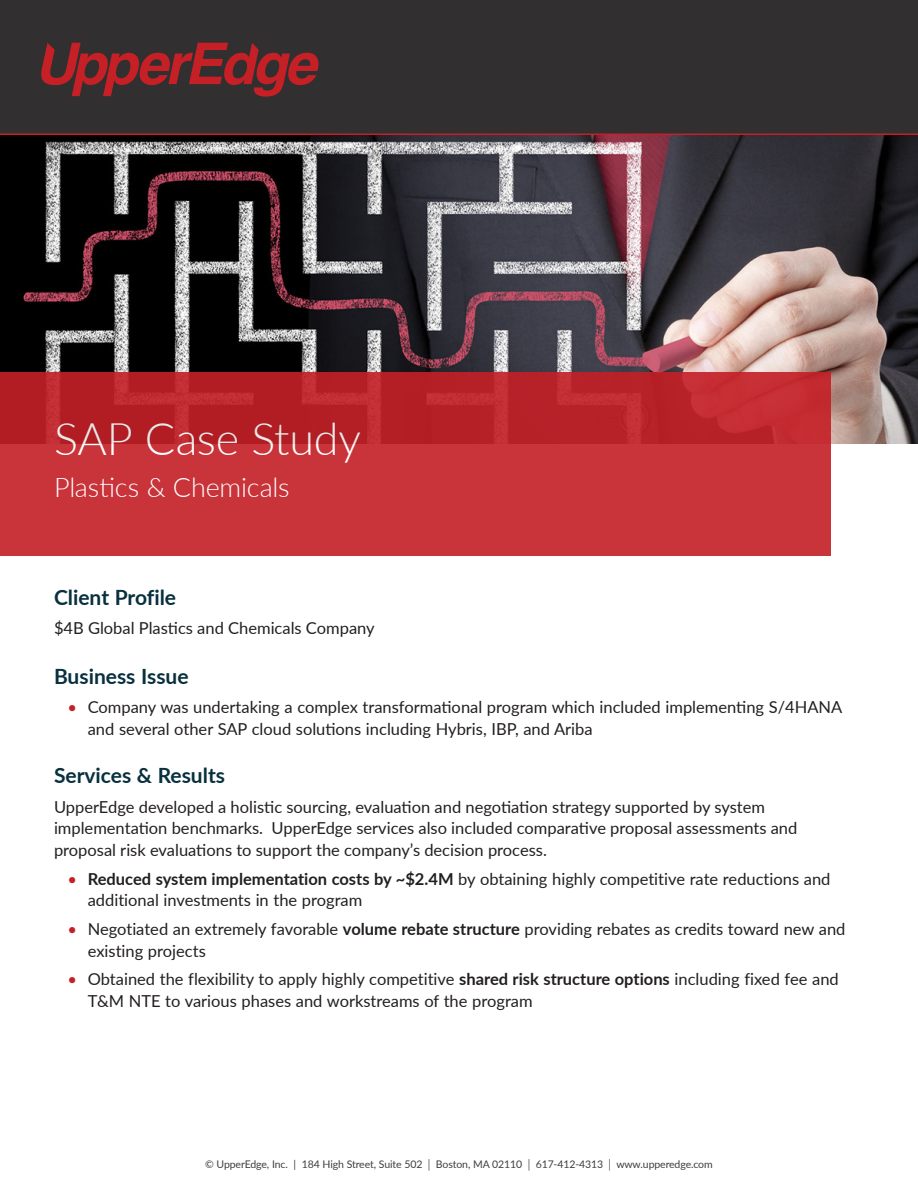
<style>
.page{position:relative;width:918px;height:1188px;background:#fff}
.page>*{position:absolute;margin:0;border:0;box-sizing:border-box;transform-origin:0 0}
.t1{font:300 45px "Lato";letter-spacing:-.005em;color:#fff}
.t2{font:300 27px "Lato";letter-spacing:-.01em;color:#fff}
.Heading_1{font:700 21px "Lato";color:#08303e}
.Body_Text{font:16.5px/21.8px "Lato";color:#231f20}
.t3{font:10.5px "Lato";letter-spacing:-.01em;color:#3e3e3f}
.s1{color:#c42027}
.s2{font-weight:700}
</style>
<div class="page">
<img style="left:0;top:135px;width:918px;height:309px">
<div style="left:0;top:0;width:918px;height:135px;background:#312f30"></div>
<svg style="left:41px;top:43px;width:278px;height:54px;background:#6c282b"></svg>
<div style="left:0;top:372px;width:830px;height:184px;background:linear-gradient(to bottom,#b82228,#ce393f)"></div>
<h1 class="t1" style="left:54px;top:408px;width:308px">SAP Case Study</h1>
<h2 class="t2" style="left:54px;top:469px;width:237px">Plastics &amp; Chemicals</h2>
<p class="Heading_1" style="left:54px;top:582px;width:124px">Client Profile</p>
<p class="Body_Text" style="left:54px;top:617px;width:322px">$4B Global Plastics and Chemicals Company</p>
<p class="Heading_1" style="left:54px;top:661px;width:136px">Business Issue</p>
<p class="Body_Text" style="left:88px;top:695px;width:756px;text-indent:-20px"><span class="s1">•</span> Company was undertaking a complex transformational program which included implementing S/4HANA and several other SAP cloud solutions including Hybris, IBP, and Ariba</p>
<p class="Heading_1" style="left:54px;top:760px;width:173px">Services &amp; Results</p>
<p class="Body_Text" style="left:54px;top:795px;width:745px">UpperEdge developed a holistic sourcing, evaluation and negotiation strategy supported by system implementation benchmarks. UpperEdge services also included comparative proposal assessments and proposal risk evaluations to support the company’s decision process.</p>
<p class="Body_Text" style="left:88px;top:867px;width:744px;text-indent:-20px"><span class="s1">•</span> <span class="s2">Reduced system implementation costs by ~$2.4M</span> by obtaining highly competitive rate reductions and additional investments in the program</p>
<p class="Body_Text" style="left:88px;top:917px;width:759px;text-indent:-20px"><span class="s1">•</span> Negotiated an extremely favorable <span class="s2">volume rebate structure</span> providing rebates as credits toward new and existing projects</p>
<p class="Body_Text" style="left:88px;top:968px;width:753px;text-indent:-20px"><span class="s1">•</span> Obtained the flexibility to apply highly competitive <span class="s2">shared risk structure options</span> including fixed fee and<br>T&amp;M NTE to various phases and workstreams of the program</p>
<p class="t3" style="left:205px;top:1156px;width:509px">© UpperEdge, Inc. | 184 High Street, Suite 502 │ Boston, MA 02110 │ 617-412-4313 │ www.upperedge.com</p>
</div>
